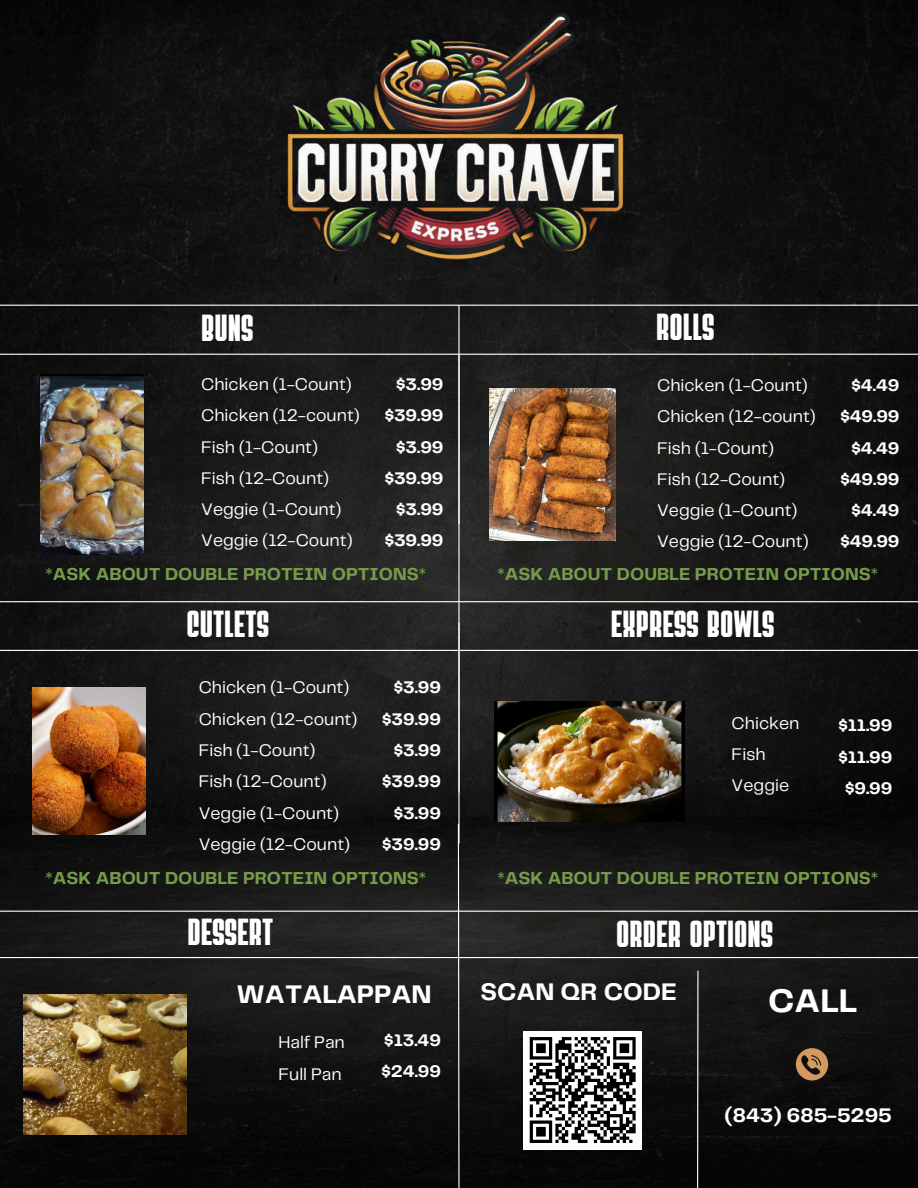
<style>
.page{position:relative;width:918px;height:1188px;background:#fff}
.page>*{position:absolute;margin:0;border:0;box-sizing:border-box;transform-origin:0 0}
.t1{font:37.65px "Bridge";color:#fff}
.t2{font:700 33.9px "Telegraf";color:#fff}
.t3{font:700 26.4px "Telegraf";color:#fff}
.t4{font:700 24.9px "Telegraf";color:#fff}
.t5{font:700 20.4px "Telegraf";color:#fff}
.t6{font:700 18px "Telegraf";color:#759c49}
.t7{font:17.4px "Telegraf";color:#fff}
.t8{font:700 17.4px "Telegraf";color:#fff}
</style>
<div class="page">
<img style="left:0;top:0;width:918px;height:1188px">
<hr style="left:0;top:305px;width:918px;height:1px;background:#fff">
<hr style="left:0;top:354px;width:918px;height:1px;background:#fff">
<hr style="left:458px;top:355px;width:2px;height:219px;background:#fff">
<hr style="left:0;top:601px;width:918px;height:1px;background:#fff">
<hr style="left:0;top:650px;width:918px;height:1px;background:#fff">
<hr style="left:0;top:911px;width:918px;height:1px;background:#fff">
<hr style="left:0;top:957px;width:918px;height:1px;background:#fff">
<hr style="left:458px;top:623px;width:2px;height:220px;background:#fff">
<svg style="left:796px;top:1048px;width:32px;height:33px"></svg>
<hr style="left:458px;top:305px;width:2px;height:219px;background:#fff">
<hr style="left:458px;top:574px;width:2px;height:219px;background:#fff">
<svg style="left:457px;top:823px;width:3px;height:365px"></svg>
<img style="left:250px;top:0;width:407px;height:346px">
<img style="left:490px;top:388px;width:126px;height:152px">
<img style="left:495px;top:701px;width:190px;height:120px">
<img style="left:41px;top:374px;width:102px;height:180px">
<img style="left:32px;top:687px;width:114px;height:148px">
<div style="left:523px;top:1031px;width:119px;height:118px;background:#fff"></div>
<svg style="left:529px;top:1037px;width:107px;height:106px"></svg>
<svg style="left:696px;top:969px;width:3px;height:219px"></svg>
<img style="left:24px;top:995px;width:163px;height:139px">
<p class="t1" style="left:201px;top:311px;width:54px">BUNS</p>
<p class="t1" style="left:656px;top:310px;width:60px">ROLLS</p>
<p class="t7" style="left:201px;top:377px;width:152px">Chicken (1-Count)</p>
<p class="t7" style="left:201px;top:408px;width:160px">Chicken (12-count)</p>
<p class="t7" style="left:201px;top:439px;width:118px">Fish (1-Count)</p>
<p class="t7" style="left:201px;top:471px;width:129px">Fish (12-Count)</p>
<p class="t7" style="left:201px;top:502px;width:142px">Veggie (1-Count)</p>
<p class="t7" style="left:201px;top:533px;width:153px">Veggie (12-Count)</p>
<p class="t7" style="left:657px;top:378px;width:152px">Chicken (1-Count)</p>
<p class="t7" style="left:657px;top:409px;width:160px">Chicken (12-count)</p>
<p class="t7" style="left:657px;top:440px;width:118px">Fish (1-Count)</p>
<p class="t7" style="left:657px;top:472px;width:129px">Fish (12-Count)</p>
<h6 class="t7" style="left:657px;top:503px;width:142px">Veggie (1-Count)</h6>
<h6 class="t7" style="left:657px;top:534px;width:153px">Veggie (12-Count)</h6>
<p class="t8" style="left:396px;top:377px;width:49px">$3.99</p>
<p class="t8" style="left:385px;top:408px;width:60px">$39.99</p>
<p class="t8" style="left:396px;top:439px;width:49px">$3.99</p>
<p class="t8" style="left:385px;top:471px;width:60px">$39.99</p>
<p class="t8" style="left:396px;top:502px;width:49px">$3.99</p>
<p class="t8" style="left:385px;top:533px;width:60px">$39.99</p>
<h3 class="t8" style="left:852px;top:378px;width:49px">$4.49</h3>
<h3 class="t8" style="left:840px;top:409px;width:61px">$49.99</h3>
<p class="t8" style="left:852px;top:440px;width:49px">$4.49</p>
<p class="t8" style="left:840px;top:472px;width:61px">$49.99</p>
<p class="t8" style="left:852px;top:503px;width:49px">$4.49</p>
<p class="t8" style="left:840px;top:534px;width:61px">$49.99</p>
<p class="t6" style="left:46px;top:567px;width:382px">*ASK ABOUT DOUBLE PROTEIN OPTIONS*</p>
<p class="t6" style="left:497px;top:567px;width:382px">*ASK ABOUT DOUBLE PROTEIN OPTIONS*</p>
<p class="t1" style="left:186px;top:607px;width:84px">CUTLETS</p>
<p class="t1" style="left:611px;top:607px;width:165px">EXPRESS BOWLS</p>
<p class="t7" style="left:199px;top:680px;width:152px">Chicken (1-Count)</p>
<p class="t7" style="left:199px;top:711px;width:160px">Chicken (12-count)</p>
<p class="t7" style="left:199px;top:743px;width:118px">Fish (1-Count)</p>
<p class="t7" style="left:199px;top:774px;width:129px">Fish (12-Count)</p>
<p class="t7" style="left:199px;top:805px;width:142px">Veggie (1-Count)</p>
<p class="t7" style="left:199px;top:837px;width:153px">Veggie (12-Count)</p>
<p class="t8" style="left:394px;top:680px;width:49px">$3.99</p>
<p class="t8" style="left:382px;top:711px;width:60px">$39.99</p>
<p class="t8" style="left:394px;top:743px;width:49px">$3.99</p>
<p class="t8" style="left:382px;top:774px;width:60px">$39.99</p>
<p class="t8" style="left:394px;top:805px;width:49px">$3.99</p>
<p class="t8" style="left:382px;top:837px;width:60px">$39.99</p>
<p class="t7" style="left:732px;top:715px;width:69px">Chicken</p>
<p class="t7" style="left:732px;top:747px;width:35px">Fish</p>
<p class="t7" style="left:732px;top:778px;width:59px">Veggie</p>
<p class="t8" style="left:838px;top:718px;width:55px">$11.99</p>
<h6 class="t8" style="left:838px;top:749px;width:55px">$11.99</h6>
<h6 class="t8" style="left:845px;top:781px;width:49px">$9.99</h6>
<p class="t6" style="left:46px;top:870px;width:382px">*ASK ABOUT DOUBLE PROTEIN OPTIONS*</p>
<p class="t6" style="left:497px;top:870px;width:382px">*ASK ABOUT DOUBLE PROTEIN OPTIONS*</p>
<p class="t1" style="left:188px;top:915px;width:87px">DESSERT</p>
<p class="t3" style="left:236px;top:983px;width:197px">WATALAPPAN</p>
<h4 class="t7" style="left:278px;top:1035px;width:68px">Half Pan</h4>
<h4 class="t7" style="left:278px;top:1067px;width:65px">Full Pan</h4>
<h1 class="t8" style="left:384px;top:1033px;width:58px">$13.49</h1>
<p class="t8" style="left:381px;top:1064px;width:61px">$24.99</p>
<p class="t1" style="left:616px;top:916px;width:158px">ORDER OPTIONS</p>
<h3 class="t4" style="left:480px;top:981px;width:198px">SCAN QR CODE</h3>
<h3 class="t2" style="left:768px;top:986px;width:90px">CALL</h3>
<p class="t5" style="left:725px;top:1107px;width:169px">(843) 685-5295</p>
</div>
